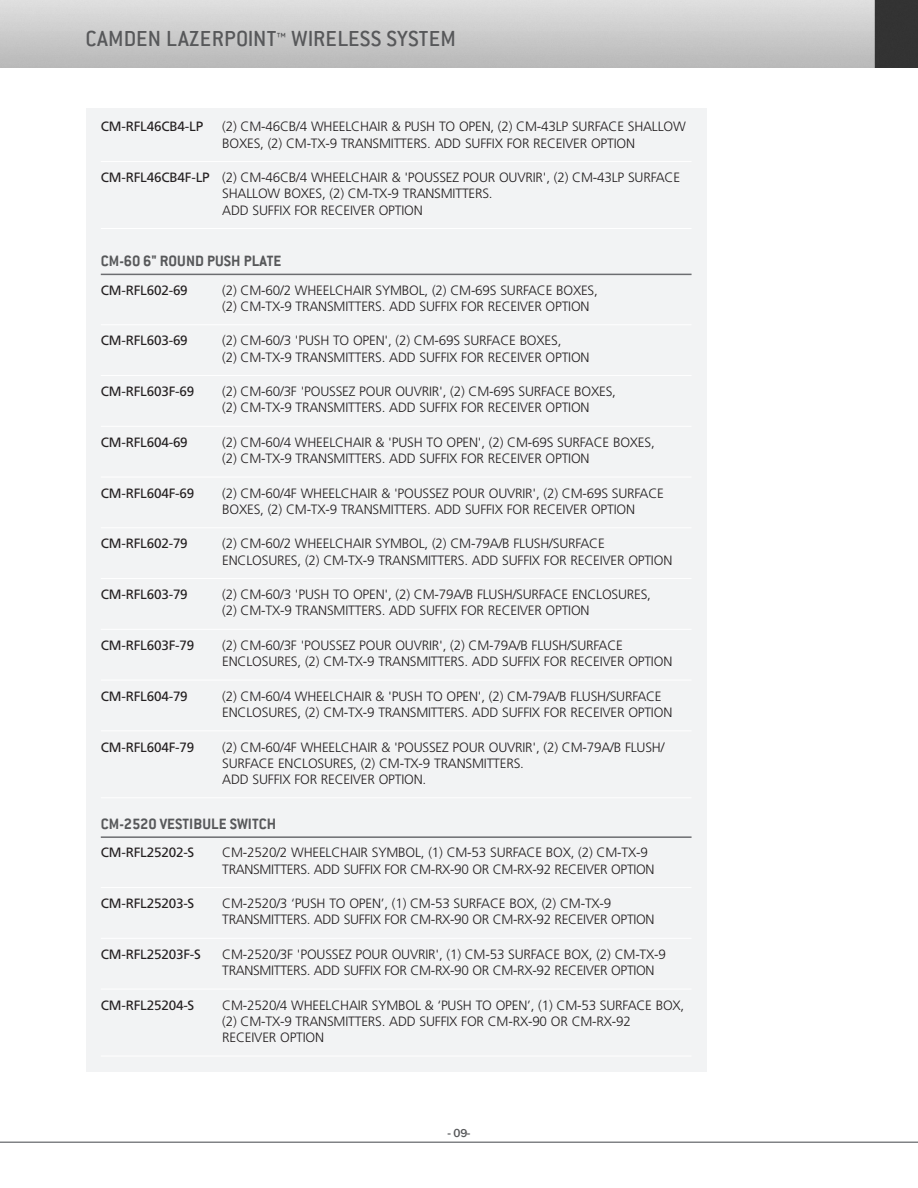
<style>
.page{position:relative;width:918px;height:1188px;background:#fff}
.page>*{position:absolute;margin:0;border:0;box-sizing:border-box;transform-origin:0 0}
.N-SS-H2__80_GRAY{font:500 24px "Conduit ITC";letter-spacing:.01em;color:#57585a}
.sub-heading_lazerpoi{font:700 16.5px "Conduit ITC";letter-spacing:.005em;color:#57585a}
.N-SS-ord_info_chart{font:300 13.5px/16.2px "Frutiger";letter-spacing:-.015em;color:#231f20}
.N-SS-ord_info_chart-2{font:13.5px "Frutiger";letter-spacing:-.015em;color:#231f20}
.n-title_next_pages_c{font:500 12px "Franklin Gothic";color:#57585a}
.s1{font-weight:400}
</style>
<div class="page">
<img style="left:0;top:0;width:918px;height:67px">
<hr style="left:0;top:1142px;width:918px;height:1px;background:#808285">
<div style="left:86px;top:108px;width:621px;height:963px;background:#f2f3f4"></div>
<hr style="left:101px;top:161px;width:591px;height:1px;background:#fff">
<hr style="left:101px;top:228px;width:591px;height:1px;background:#fff">
<hr style="left:101px;top:274px;width:591px;height:1px;background:#6c6d70">
<hr style="left:101px;top:324px;width:591px;height:1px;background:#fff">
<hr style="left:101px;top:375px;width:591px;height:1px;background:#fff">
<hr style="left:101px;top:426px;width:591px;height:1px;background:#fff">
<hr style="left:101px;top:477px;width:591px;height:1px;background:#fff">
<hr style="left:101px;top:527px;width:591px;height:1px;background:#fff">
<hr style="left:101px;top:578px;width:591px;height:1px;background:#fff">
<hr style="left:101px;top:629px;width:591px;height:1px;background:#fff">
<hr style="left:101px;top:680px;width:591px;height:1px;background:#fff">
<hr style="left:101px;top:730px;width:591px;height:1px;background:#fff">
<hr style="left:101px;top:797px;width:591px;height:1px;background:#fff">
<hr style="left:101px;top:836px;width:591px;height:2px;background:#6c6d70">
<hr style="left:101px;top:887px;width:591px;height:1px;background:#fff">
<hr style="left:101px;top:938px;width:591px;height:1px;background:#fff">
<hr style="left:101px;top:989px;width:591px;height:1px;background:#fff">
<hr style="left:101px;top:1056px;width:591px;height:1px;background:#fff">
<p class="N-SS-H2__80_GRAY" style="left:85px;top:25px;width:372px">CAMDEN LAZERPOINT™ WIRELESS SYSTEM</p>
<p class="N-SS-ord_info_chart-2" style="left:101px;top:119px;width:104px">CM-RFL46CB4-LP</p>
<p class="N-SS-ord_info_chart" style="left:222px;top:119px;width:465px">(2) CM-46CB/4 WHEELCHAIR &amp; PUSH TO OPEN, (2) CM-43LP SURFACE SHALLOW<br>BOXES, (2) CM-TX-9 TRANSMITTERS. ADD SUFFIX FOR RECEIVER OPTION</p>
<p class="N-SS-ord_info_chart" style="left:222px;top:169px;width:459px;text-indent:-121px"><span class="s1">CM-RFL46CB4F-LP</span> (2) CM-46CB/4 WHEELCHAIR &amp; 'POUSSEZ POUR OUVRIR', (2) CM-43LP SURFACE<br>SHALLOW BOXES, (2) CM-TX-9 TRANSMITTERS.<br>ADD SUFFIX FOR RECEIVER OPTION</p>
<p class="sub-heading_lazerpoi" style="left:101px;top:252px;width:182px">CM-60 6" ROUND PUSH PLATE</p>
<p class="N-SS-ord_info_chart-2" style="left:101px;top:282px;width:89px">CM-RFL602-69</p>
<p class="N-SS-ord_info_chart" style="left:222px;top:282px;width:377px">(2) CM-60/2 WHEELCHAIR SYMBOL, (2) CM-69S SURFACE BOXES, (2) CM-TX-9 TRANSMITTERS. ADD SUFFIX FOR RECEIVER OPTION</p>
<p class="N-SS-ord_info_chart-2" style="left:101px;top:333px;width:89px">CM-RFL603-69</p>
<p class="N-SS-ord_info_chart" style="left:222px;top:333px;width:369px">(2) CM-60/3 'PUSH TO OPEN', (2) CM-69S SURFACE BOXES,<br>(2) CM-TX-9 TRANSMITTERS. ADD SUFFIX FOR RECEIVER OPTION</p>
<p class="N-SS-ord_info_chart-2" style="left:101px;top:384px;width:95px">CM-RFL603F-69</p>
<p class="N-SS-ord_info_chart" style="left:222px;top:383px;width:395px">(2) CM-60/3F 'POUSSEZ POUR OUVRIR', (2) CM-69S SURFACE BOXES, (2) CM-TX-9 TRANSMITTERS. ADD SUFFIX FOR RECEIVER OPTION</p>
<p class="N-SS-ord_info_chart-2" style="left:101px;top:434px;width:89px">CM-RFL604-69</p>
<p class="N-SS-ord_info_chart" style="left:222px;top:434px;width:434px">(2) CM-60/4 WHEELCHAIR &amp; 'PUSH TO OPEN', (2) CM-69S SURFACE BOXES, (2) CM-TX-9 TRANSMITTERS. ADD SUFFIX FOR RECEIVER OPTION</p>
<p class="N-SS-ord_info_chart-2" style="left:101px;top:485px;width:95px">CM-RFL604F-69</p>
<p class="N-SS-ord_info_chart" style="left:222px;top:485px;width:443px">(2) CM-60/4F WHEELCHAIR &amp; 'POUSSEZ POUR OUVRIR', (2) CM-69S SURFACE<br>BOXES, (2) CM-TX-9 TRANSMITTERS. ADD SUFFIX FOR RECEIVER OPTION</p>
<p class="N-SS-ord_info_chart-2" style="left:101px;top:536px;width:89px">CM-RFL602-79</p>
<p class="N-SS-ord_info_chart" style="left:222px;top:536px;width:452px">(2) CM-60/2 WHEELCHAIR SYMBOL, (2) CM-79A/B FLUSH/SURFACE<br>ENCLOSURES, (2) CM-TX-9 TRANSMITTERS. ADD SUFFIX FOR RECEIVER OPTION</p>
<p class="N-SS-ord_info_chart-2" style="left:101px;top:587px;width:89px">CM-RFL603-79</p>
<p class="N-SS-ord_info_chart" style="left:222px;top:586px;width:430px">(2) CM-60/3 'PUSH TO OPEN', (2) CM-79A/B FLUSH/SURFACE ENCLOSURES, (2) CM-TX-9 TRANSMITTERS. ADD SUFFIX FOR RECEIVER OPTION</p>
<p class="N-SS-ord_info_chart-2" style="left:101px;top:637px;width:95px">CM-RFL603F-79</p>
<p class="N-SS-ord_info_chart" style="left:222px;top:637px;width:452px">(2) CM-60/3F 'POUSSEZ POUR OUVRIR', (2) CM-79A/B FLUSH/SURFACE<br>ENCLOSURES, (2) CM-TX-9 TRANSMITTERS. ADD SUFFIX FOR RECEIVER OPTION</p>
<p class="N-SS-ord_info_chart-2" style="left:101px;top:688px;width:89px">CM-RFL604-79</p>
<p class="N-SS-ord_info_chart" style="left:222px;top:688px;width:452px">(2) CM-60/4 WHEELCHAIR &amp; 'PUSH TO OPEN', (2) CM-79A/B FLUSH/SURFACE<br>ENCLOSURES, (2) CM-TX-9 TRANSMITTERS. ADD SUFFIX FOR RECEIVER OPTION</p>
<p class="N-SS-ord_info_chart-2" style="left:101px;top:739px;width:95px">CM-RFL604F-79</p>
<p class="N-SS-ord_info_chart" style="left:222px;top:739px;width:444px">(2) CM-60/4F WHEELCHAIR &amp; 'POUSSEZ POUR OUVRIR', (2) CM-79A/B FLUSH/<br>SURFACE ENCLOSURES, (2) CM-TX-9 TRANSMITTERS.<br>ADD SUFFIX FOR RECEIVER OPTION.</p>
<p class="sub-heading_lazerpoi" style="left:101px;top:814px;width:177px">CM-2520 VESTIBULE SWITCH</p>
<p class="N-SS-ord_info_chart-2" style="left:101px;top:845px;width:95px">CM-RFL25202-S</p>
<p class="N-SS-ord_info_chart" style="left:222px;top:845px;width:434px">CM-2520/2 WHEELCHAIR SYMBOL, (1) CM-53 SURFACE BOX, (2) CM-TX-9<br>TRANSMITTERS. ADD SUFFIX FOR CM-RX-90 OR CM-RX-92 RECEIVER OPTION</p>
<p class="N-SS-ord_info_chart-2" style="left:101px;top:896px;width:95px">CM-RFL25203-S</p>
<p class="N-SS-ord_info_chart" style="left:222px;top:895px;width:434px">CM-2520/3 ‘PUSH TO OPEN’, (1) CM-53 SURFACE BOX, (2) CM-TX-9<br>TRANSMITTERS. ADD SUFFIX FOR CM-RX-90 OR CM-RX-92 RECEIVER OPTION</p>
<p class="N-SS-ord_info_chart-2" style="left:101px;top:946px;width:102px">CM-RFL25203F-S</p>
<p class="N-SS-ord_info_chart" style="left:222px;top:946px;width:445px">CM-2520/3F 'POUSSEZ POUR OUVRIR', (1) CM-53 SURFACE BOX, (2) CM-TX-9<br>TRANSMITTERS. ADD SUFFIX FOR CM-RX-90 OR CM-RX-92 RECEIVER OPTION</p>
<p class="N-SS-ord_info_chart-2" style="left:101px;top:997px;width:95px">CM-RFL25204-S</p>
<p class="N-SS-ord_info_chart" style="left:222px;top:997px;width:464px">CM-2520/4 WHEELCHAIR SYMBOL &amp; ‘PUSH TO OPEN’, (1) CM-53 SURFACE BOX, (2) CM-TX-9 TRANSMITTERS. ADD SUFFIX FOR CM-RX-90 OR CM-RX-92<br>RECEIVER OPTION</p>
<p class="n-title_next_pages_c" style="left:448px;top:1126px;width:24px">- 09-</p>
</div>
